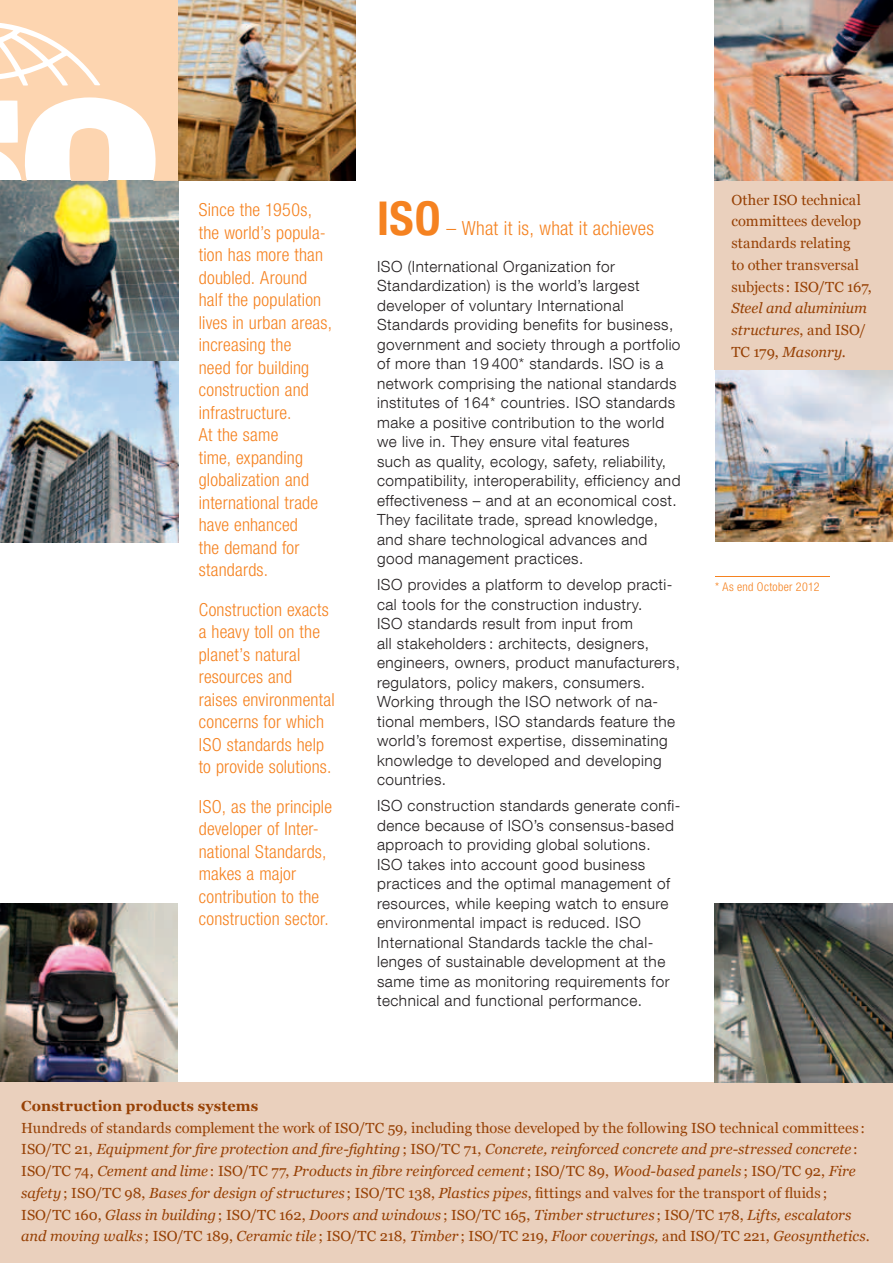
<style>
.page{position:relative;width:893px;height:1263px;background:#fff}
.page>*{position:absolute;margin:0;border:0;box-sizing:border-box;transform-origin:0 0}
.t1{font:700 condensed 46.5px "Helvetica Neue LT Com";color:#f58220}
.t2{font:300 condensed 19.5px "Helvetica Neue LT Com";letter-spacing:.01em;color:#f58220}
.t3{font:300 condensed 18px/22.5px "Helvetica Neue LT Com";letter-spacing:.015em;color:#f58220}
.t4{font:300 15.3px/19.5px "Helvetica Neue LT Com";letter-spacing:.03em;color:#231f20}
.t5{font:italic 14.7px/21.8px "Georgia";color:#974105;text-align:justify}
.t6{font:14.7px/21.8px "Georgia";letter-spacing:.005em;color:#974105}
.t7{font:700 14.7px "Georgia";letter-spacing:.01em;color:#974105}
.t8{font:300 condensed 12px "Helvetica Neue LT Com";letter-spacing:.03em;color:#f58220}
.s1{font-style:normal}
</style>
<div class="page">
<img style="left:714px;top:0;width:179px;height:180px">
<img style="left:0;top:181px;width:179px;height:361px">
<img style="left:22px;top:181px;width:157px;height:1px">
<svg style="left:0;top:0;width:179px;height:181px"></svg>
<img style="left:179px;top:0;width:176px;height:180px">
<img style="left:0;top:903px;width:178px;height:179px">
<img style="left:715px;top:370px;width:178px;height:171px">
<div style="left:714px;top:181px;width:179px;height:189px;background:#ead0bd"></div>
<div style="left:0;top:1082px;width:893px;height:181px;background:#ead0bd"></div>
<hr style="left:715px;top:576px;width:114px;height:1px;background:#f58220">
<img style="left:714px;top:903px;width:179px;height:179px">
<p class="t3" style="left:199px;top:198px;width:135px">Since the 1950s, the world’s popula&shy;tion has more than doubled. Around half the population lives in urban areas, increasing the<br>need for building construction and infrastructure.<br>At the same<br>time, expanding globalization and international trade have enhanced<br>the demand for standards.</p>
<p class="t3" style="left:199px;top:598px;width:137px">Construction exacts a heavy toll on the planet’s natural resources and raises environmental concerns for which<br>ISO standards help to provide solutions.</p>
<p class="t3" style="left:199px;top:795px;width:135px">ISO, as the principle developer of Inter&shy;national Standards, makes a major contribution to the construction sector.</p>
<h1 class="t1" style="left:377px;top:191px;width:65px">ISO</h1>
<p class="t2" style="left:447px;top:217px;width:209px">– What it is, what it achieves</p>
<p class="t4" style="left:377px;top:256px;width:305px">ISO (International Organization for Standardization) is the world’s largest developer of voluntary International Standards providing benefits for business, government and society through a portfolio of more than 19 400* standards. ISO is a network comprising the national standards institutes of 164* countries. ISO standards make a positive contribution to the world we live in. They ensure vital features<br>such as quality, ecology, safety, reliability, compatibility, interoperability, efficiency and effectiveness – and at an economical cost.<br>They facilitate trade, spread knowledge, and share technological advances and good management practices.</p>
<p class="t4" style="left:377px;top:575px;width:304px">ISO provides a platform to develop practi&shy;cal tools for the construction industry.<br>ISO standards result from input from<br>all stakeholders : architects, designers, engineers, owners, product manufacturers, regulators, policy makers, consumers.<br>Working through the ISO network of na&shy;tional members, ISO standards feature the world’s foremost expertise, disseminating knowledge to developed and developing countries.</p>
<p class="t4" style="left:377px;top:795px;width:305px">ISO construction standards generate confi&shy;dence because of ISO’s consensus-based approach to providing global solutions.<br>ISO takes into account good business practices and the optimal management of resources, while keeping watch to ensure environmental impact is reduced. ISO International Standards tackle the chal&shy;lenges of sustainable development at the same time as monitoring requirements for technical and functional performance.</p>
<p class="t6" style="left:731px;top:189px;width:142px">Other ISO technical committees develop standards relating<br>to other transversal subjects : ISO/TC 167,</p>
<p class="t5" style="left:731px;top:298px;width:137px">Steel and aluminium structures<span class="s1">, and ISO/ TC 179,</span> Masonry<span class="s1">.</span></p>
<p class="t8" style="left:715px;top:580px;width:106px">* As end October 2012</p>
<p class="t7" style="left:21px;top:1096px;width:239px">Construction products systems</p>
<p class="t5" style="left:21px;top:1117px;width:850px;text-align:left"><span class="s1">Hundreds of standards complement the work of ISO/TC 59, including those developed by the following ISO technical committees :<br>ISO/TC 21,</span> Equipment for fire protection and fire-fighting <span class="s1">; ISO/TC 71,</span> Concrete, reinforced concrete and pre-stressed concrete <span class="s1">:<br>ISO/TC 74,</span> Cement and lime <span class="s1">: ISO/TC 77,</span> Products in fibre reinforced cement <span class="s1">; ISO/TC 89,</span> Wood-based panels <span class="s1">; ISO/TC 92,</span> Fire safety <span class="s1">; ISO/TC 98,</span> Bases for design of structures <span class="s1">; ISO/TC 138,</span> Plastics pipes<span class="s1">, fittings and valves for the transport of fluids ; ISO/TC 160,</span> Glass in building <span class="s1">; ISO/TC 162,</span> Doors and windows <span class="s1">; ISO/TC 165,</span> Timber structures <span class="s1">; ISO/TC 178,</span> Lifts, escalators and moving walks <span class="s1">; ISO/TC 189,</span> Ceramic tile <span class="s1">; ISO/TC 218,</span> Timber <span class="s1">; ISO/TC 219,</span> Floor coverings, <span class="s1">and ISO/TC 221,</span> Geosynthetics<span class="s1">.</span></p>
</div>
